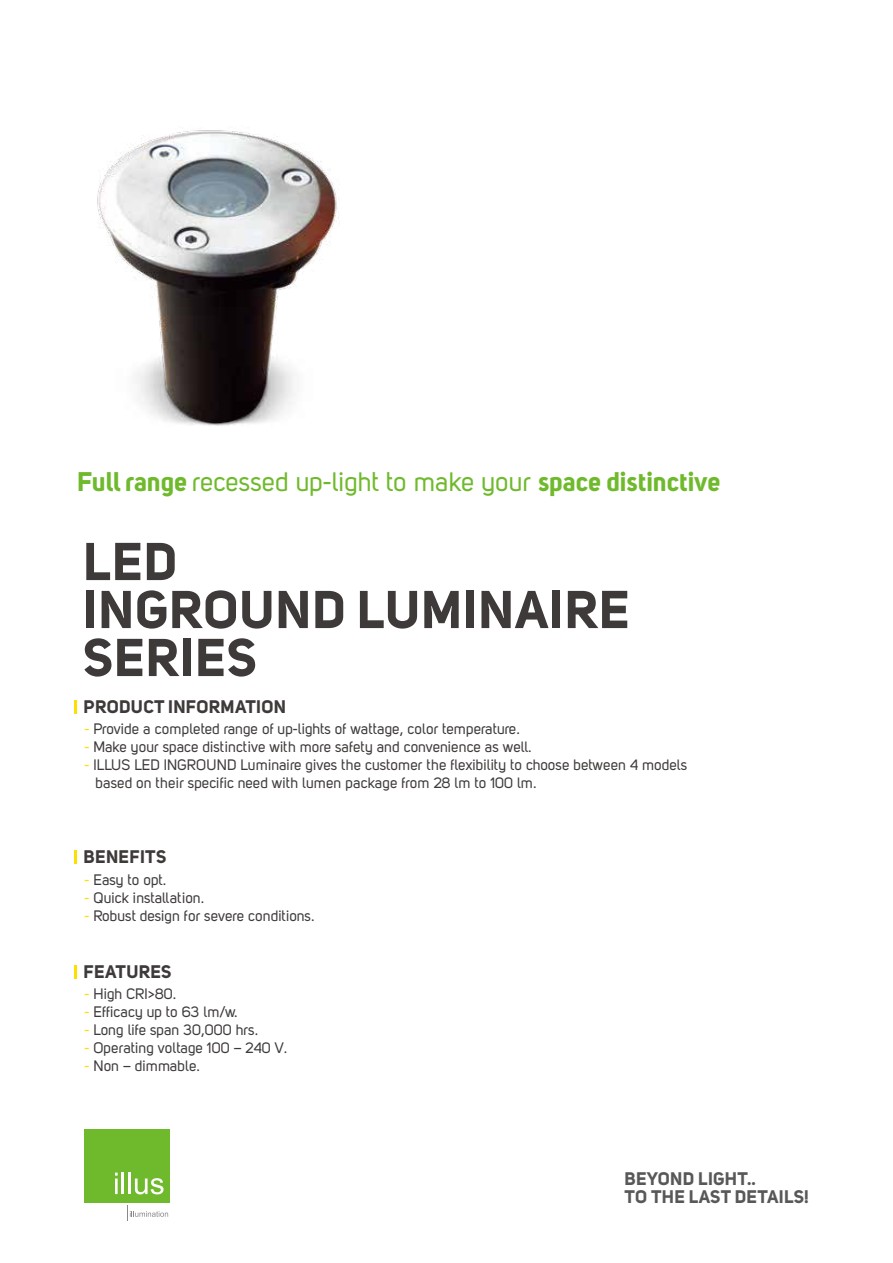
<style>
.page{position:relative;width:893px;height:1263px;background:#fff}
.page>*{position:absolute;margin:0;border:0;box-sizing:border-box;transform-origin:0 0}
.t1{font:700 52.5px/48px "Uni Sans";letter-spacing:.02em;color:#3e3a39}
.t2{font:26.7px "Uni Sans Regular";color:#6fba2c}
.t3{font:700 18px "Uni Sans";letter-spacing:.02em;color:#3e3a39}
.t4{font:700 18px/18px "Uni Sans";letter-spacing:.02em;color:#595757}
.t5{font:15px/18px "Uni Sans Regular";color:#3e3a39}
.s1{font-family:"Uni Sans";font-weight:700}
.s2{color:#fddf00}
</style>
<div class="page">
<svg style="left:74px;top:700px;width:3px;height:13px"></svg>
<svg style="left:74px;top:850px;width:3px;height:13px"></svg>
<svg style="left:74px;top:965px;width:3px;height:13px"></svg>
<div style="left:85px;top:1129px;width:85px;height:74px;background:#6fba2c"></div>
<hr style="left:115px;top:1178px;width:3px;height:16px;background:#fff">
<hr style="left:122px;top:1172px;width:2px;height:22px;background:#fff">
<hr style="left:128px;top:1172px;width:3px;height:22px;background:#fff">
<svg style="left:135px;top:1178px;width:29px;height:16px"></svg>
<svg style="left:127px;top:1205px;width:41px;height:15px"></svg>
<img style="left:97px;top:130px;width:242px;height:296px">
<h2 class="t2" style="left:77px;top:466px;width:645px"><span class="s1">Full range</span> recessed up-light to make your <span class="s1">space distinctive</span></h2>
<h1 class="t1" style="left:83px;top:537px;width:548px">LED<br>INGROUND LUMINAIRE<br>SERIES</h1>
<p class="t3" style="left:84px;top:696px;width:204px">PRODUCT INFORMATION</p>
<p class="t5" style="left:85px;top:719px;width:437px"><span class="s2">-</span> Provide a completed range of up-lights of wattage, color temperature.</p>
<p class="t5" style="left:85px;top:737px;width:449px"><span class="s2">-</span> Make your space distinctive with more safety and convenience as well.</p>
<p class="t5" style="left:96px;top:755px;width:593px;text-indent:-11px"><span class="s2">-</span> ILLUS LED INGROUND Luminaire gives the customer the flexibility to choose between 4 models based on their specific need with lumen package from 28 lm to 100 lm.</p>
<p class="t3" style="left:84px;top:846px;width:84px">BENEFITS</p>
<p class="t5" style="left:85px;top:870px;width:83px"><span class="s2">-</span> Easy to opt.</p>
<p class="t5" style="left:85px;top:888px;width:121px"><span class="s2">-</span> Quick installation.</p>
<p class="t5" style="left:85px;top:906px;width:231px"><span class="s2">-</span> Robust design for severe conditions.</p>
<p class="t3" style="left:84px;top:961px;width:89px">FEATURES</p>
<p class="t5" style="left:85px;top:984px;width:93px"><span class="s2">-</span> High CRI&gt;80.</p>
<p class="t5" style="left:85px;top:1002px;width:155px"><span class="s2">-</span> Efficacy up to 63 lm/w.</p>
<p class="t5" style="left:85px;top:1020px;width:175px"><span class="s2">-</span> Long life span 30,000 hrs.</p>
<p class="t5" style="left:85px;top:1038px;width:204px"><span class="s2">-</span> Operating voltage 100 – 240 V.</p>
<p class="t5" style="left:85px;top:1056px;width:117px"><span class="s2">-</span> Non – dimmable.</p>
<p class="t4" style="left:624px;top:1170px;width:186px">BEYOND LIGHT..<br>TO THE LAST DETAILS!</p>
</div>
